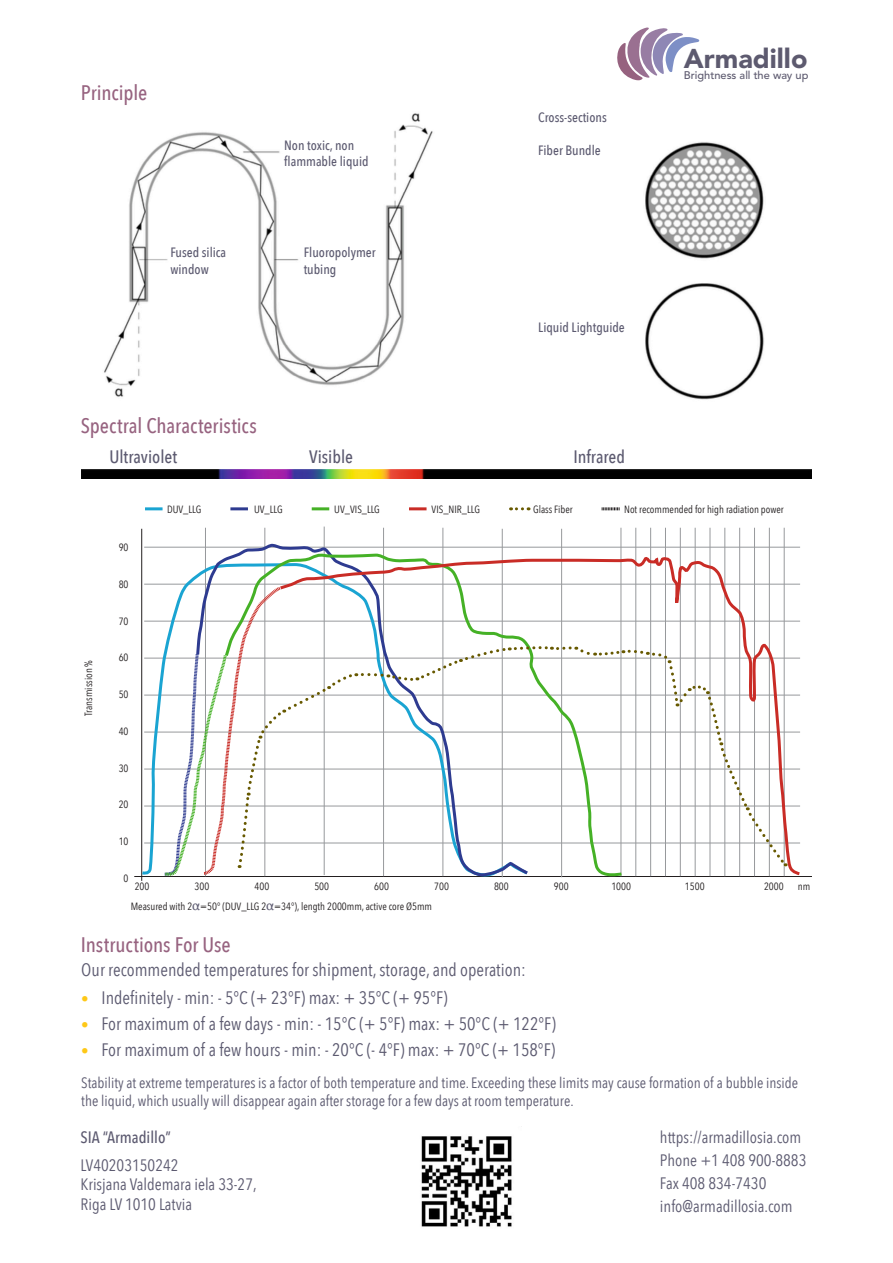
<style>
.page{position:relative;width:893px;height:1263px;background:#fff}
.page>*{position:absolute;margin:0;border:0;box-sizing:border-box;transform-origin:0 0}
.t1{font:900 27px "Avenir LT Std";color:#5d5a6f}
.t2{font:500 21px "Avenir Next Condensed";color:#976380}
.t3{font:18px "Avenir Next Condensed";color:#5c5a70}
.t4{font:500 18px "Avenir Next Condensed";color:#5c5a70}
.t5{font:16.5px "Avenir Next Condensed";color:#5c5a70}
.t6{font:500 16.5px "Avenir Next Condensed";color:#5c5a70}
.t7{font:15px/18px "Avenir Next Condensed";color:#5c5a70}
.t8{font:500 13.5px/16.2px "Avenir Next Condensed";color:#5c5a70}
.t9{font:500 11.1px "Avenir LT Std";color:#5d5a6f}
.t10{font:10.5px "Avenir Next Condensed";color:#231f20}
.s1{font-family:"Athelas";font-size:15px;color:#5c5a70}
.s2{font-weight:600;font-size:15px;color:#fec817}
</style>
<div class="page">
<img style="left:104px;top:113px;width:329px;height:284px">
<img style="left:645px;top:142px;width:119px;height:258px">
<img style="left:82px;top:469px;width:730px;height:10px">
<hr style="left:145px;top:507px;width:18px;height:3px;background:#1aa4d2">
<hr style="left:230px;top:507px;width:18px;height:3px;background:#2e3b90">
<hr style="left:312px;top:507px;width:17px;height:3px;background:#45b126">
<hr style="left:409px;top:507px;width:18px;height:3px;background:#c92c26">
<svg style="left:511px;top:507px;width:18px;height:3px"></svg>
<svg style="left:602px;top:507px;width:18px;height:3px"></svg>
<svg style="left:617px;top:28px;width:83px;height:52px"></svg>
<img style="left:421px;top:1136px;width:91px;height:91px">
<hr style="left:141px;top:529px;width:1px;height:352px;background:#231f20">
<hr style="left:134px;top:876px;width:678px;height:1px;background:#231f20">
<hr style="left:205px;top:528px;width:1px;height:348px;background:#97999c">
<hr style="left:264px;top:528px;width:1px;height:348px;background:#97999c">
<hr style="left:324px;top:526px;width:1px;height:349px;background:#97999c">
<hr style="left:383px;top:528px;width:1px;height:348px;background:#97999c">
<hr style="left:442px;top:528px;width:1px;height:348px;background:#97999c">
<hr style="left:502px;top:529px;width:1px;height:348px;background:#97999c">
<hr style="left:561px;top:529px;width:1px;height:348px;background:#97999c">
<hr style="left:621px;top:528px;width:1px;height:348px;background:#97999c">
<hr style="left:635px;top:528px;width:1px;height:348px;background:#97999c">
<hr style="left:650px;top:528px;width:1px;height:348px;background:#97999c">
<hr style="left:665px;top:528px;width:1px;height:348px;background:#97999c">
<hr style="left:680px;top:528px;width:1px;height:348px;background:#97999c">
<hr style="left:695px;top:528px;width:1px;height:348px;background:#97999c">
<hr style="left:710px;top:528px;width:1px;height:348px;background:#97999c">
<hr style="left:724px;top:528px;width:1px;height:348px;background:#97999c">
<hr style="left:739px;top:528px;width:1px;height:348px;background:#97999c">
<hr style="left:754px;top:528px;width:1px;height:348px;background:#97999c">
<hr style="left:769px;top:528px;width:1px;height:348px;background:#97999c">
<hr style="left:784px;top:528px;width:1px;height:348px;background:#97999c">
<hr style="left:144px;top:547px;width:656px;height:1px;background:#97999c">
<svg style="left:141px;top:561px;width:54px;height:317px"></svg>
<svg style="left:195px;top:543px;width:335px;height:334px"></svg>
<svg style="left:223px;top:552px;width:399px;height:326px"></svg>
<svg style="left:278px;top:554px;width:522px;height:323px"></svg>
<svg style="left:165px;top:586px;width:622px;height:290px"></svg>
<p class="t1" style="left:684px;top:42px;width:125px">Armadillo</p>
<p class="t2" style="left:81px;top:80px;width:68px">Principle</p>
<p class="t8" style="left:170px;top:245px;width:57px">Fused silica window</p>
<p class="t8" style="left:284px;top:137px;width:86px">Non toxic, non flammable liquid</p>
<p class="t8" style="left:304px;top:245px;width:73px">Fluoropolymer tubing</p>
<p class="t2" style="left:81px;top:413px;width:178px">Spectral Characteristics</p>
<p class="t8" style="left:538px;top:109px;width:70px">Cross-sections</p>
<p class="t8" style="left:538px;top:142px;width:64px">Fiber Bundle</p>
<p class="t8" style="left:538px;top:319px;width:88px">Liquid Lightguide</p>
<p class="t4" style="left:109px;top:446px;width:69px">Ultraviolet</p>
<p class="t4" style="left:309px;top:446px;width:46px">Visible</p>
<p class="t4" style="left:573px;top:446px;width:53px">Infrared</p>
<p class="t9" style="left:684px;top:69px;width:126px">Brightness all the way up</p>
<p class="t10" style="left:80px;top:716px;width:58px;rotate:-90deg">Transmission %</p>
<p class="t10" style="left:119px;top:538px;width:11px">90</p>
<p class="t10" style="left:119px;top:575px;width:11px">80</p>
<p class="t10" style="left:119px;top:612px;width:11px">70</p>
<p class="t10" style="left:119px;top:649px;width:11px">60</p>
<p class="t10" style="left:119px;top:685px;width:11px">50</p>
<p class="t10" style="left:119px;top:722px;width:11px">40</p>
<p class="t10" style="left:119px;top:759px;width:11px">30</p>
<p class="t10" style="left:119px;top:795px;width:11px">20</p>
<p class="t10" style="left:119px;top:832px;width:11px">10</p>
<p class="t10" style="left:167px;top:500px;width:36px">DUV_LLG</p>
<p class="t10" style="left:254px;top:500px;width:30px">UV_LLG</p>
<p class="t10" style="left:334px;top:500px;width:47px">UV_VIS_LLG</p>
<p class="t10" style="left:432px;top:500px;width:50px">VIS_NIR_LLG</p>
<p class="t10" style="left:533px;top:500px;width:41px">Glass Fiber</p>
<p class="t10" style="left:624px;top:500px;width:161px">Not recommended for high radiation power</p>
<p class="t10" style="left:124px;top:869px;width:6px">0</p>
<p class="t10" style="left:135px;top:877px;width:16px">200</p>
<p class="t10" style="left:195px;top:877px;width:16px">300</p>
<p class="t10" style="left:254px;top:877px;width:16px">400</p>
<p class="t10" style="left:314px;top:877px;width:16px">500</p>
<p class="t10" style="left:374px;top:877px;width:16px">600</p>
<p class="t10" style="left:434px;top:877px;width:16px">700</p>
<p class="t10" style="left:494px;top:877px;width:16px">800</p>
<p class="t10" style="left:554px;top:877px;width:16px">900</p>
<p class="t10" style="left:611px;top:877px;width:21px">1000</p>
<p class="t10" style="left:685px;top:877px;width:21px">1500</p>
<p class="t10" style="left:764px;top:877px;width:21px">2000</p>
<p class="t10" style="left:798px;top:877px;width:14px">nm</p>
<p class="t10" style="left:131px;top:898px;width:303px">Measured with 2<span class="s1">α</span>=50° (DUV_LLG 2<span class="s1">α</span>=34°), length 2000mm, active core Ø5mm</p>
<p class="t2" style="left:81px;top:932px;width:151px">Instructions For Use</p>
<p class="t3" style="left:81px;top:954px;width:446px">Our recommended temperatures for shipment, storage, and operation:</p>
<p class="t3" style="left:81px;top:983px;width:368px"><span class="s2">•</span> Indefinitely - min: - 5°C (+ 23°F) max: + 35°C (+ 95°F)</p>
<p class="t3" style="left:81px;top:1008px;width:476px"><span class="s2">•</span> For maximum of a few days - min: - 15°C (+ 5°F) max: + 50°C (+ 122°F)</p>
<p class="t3" style="left:81px;top:1034px;width:475px"><span class="s2">•</span> For maximum of a few hours - min: - 20°C (- 4°F) max: + 70°C (+ 158°F)</p>
<p class="t7" style="left:81px;top:1073px;width:718px">Stability at extreme temperatures is a factor of both temperature and time. Exceeding these limits may cause formation of a bubble inside the liquid, which usually will disappear again after storage for a few days at room temperature.</p>
<p class="t6" style="left:81px;top:1127px;width:92px">SIA “Armadillo”</p>
<p class="t5" style="left:81px;top:1150px;width:100px">LV40203150242</p>
<p class="t5" style="left:81px;top:1170px;width:178px">Krisjana Valdemara iela 33-27,</p>
<p class="t5" style="left:81px;top:1190px;width:113px">Riga LV 1010 Latvia</p>
<p class="t5" style="left:660px;top:1123px;width:143px">https://armadillosia.com</p>
<p class="t5" style="left:660px;top:1146px;width:148px">Phone +1 408 900-8883</p>
<p class="t5" style="left:660px;top:1169px;width:108px">Fax 408 834-7430</p>
<p class="t5" style="left:660px;top:1192px;width:134px">info@armadillosia.com</p>
</div>
